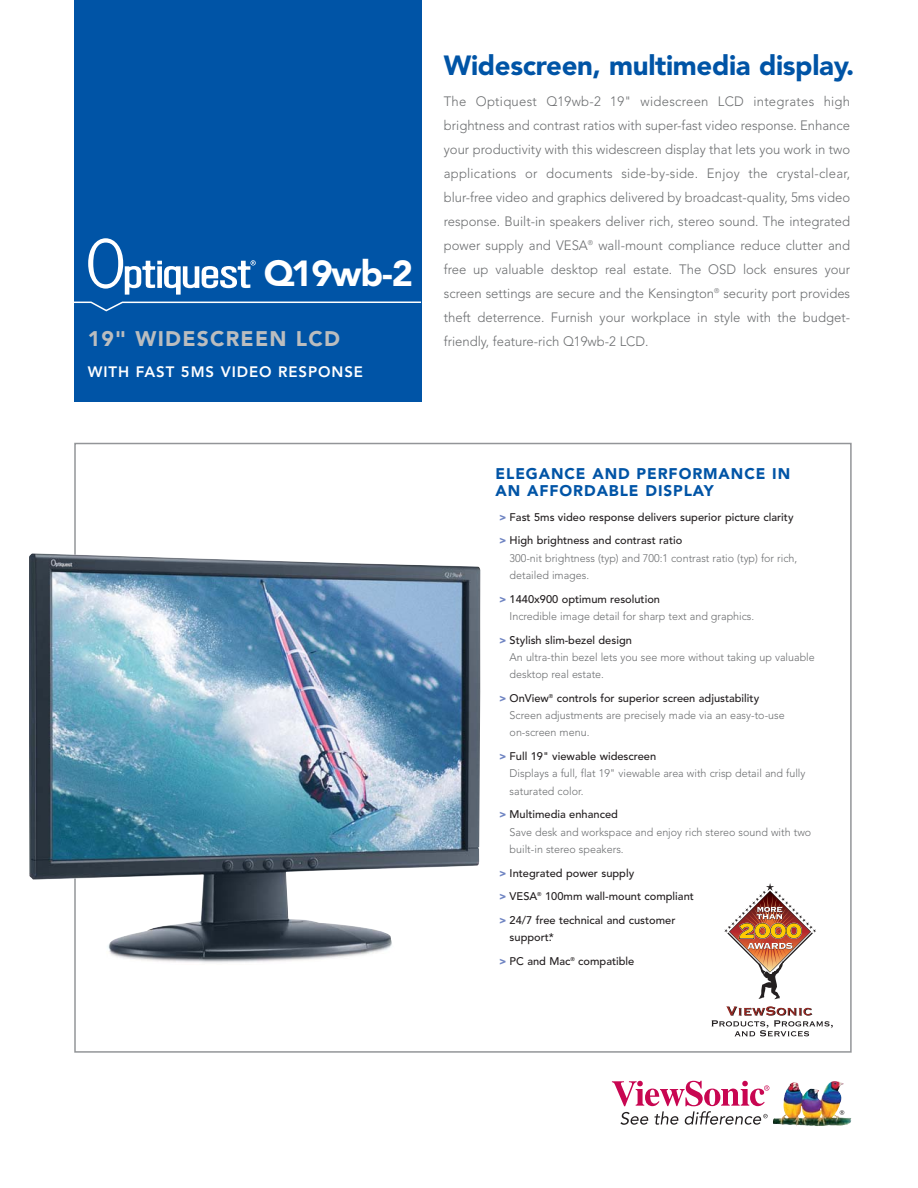
<style>
.page{position:relative;width:918px;height:1188px;background:#fff}
.page>*{position:absolute;margin:0;border:0;box-sizing:border-box;transform-origin:0 0}
.t1{font:900 36px "Avenir";letter-spacing:-.03em;color:#fff}
.t2{font:900 27.6px "Avenir";letter-spacing:-.01em;color:#0054a6}
.t3{font:900 21px "Avenir";letter-spacing:.06em;color:#bbbdbf}
.t4{font:900 15.3px/16.8px "Avenir";letter-spacing:.06em;color:#0054a6}
.t5{font:800 15px "Avenir";letter-spacing:.06em;color:#fff}
.t6{font:300 13.5px/24px "Avenir";color:#6c6e70;text-align:justify}
.t7{font:300 11.1px/17.2px "Avenir";color:#6c6e70}
.t8{font:500 11.1px/23.7px "Avenir";color:#231f20}
.s1{font-weight:900;color:#6f84c2}
.s2{font-weight:500;color:#231f20}
</style>
<div class="page">
<div style="left:74px;top:0;width:347px;height:402px;background:#0054a6"></div>
<svg style="left:74px;top:301px;width:348px;height:11px"></svg>
<svg style="left:88px;top:238px;width:168px;height:57px"></svg>
<img style="left:773px;top:1081px;width:78px;height:45px">
<svg style="left:840px;top:1110px;width:4px;height:5px"></svg>
<svg style="left:612px;top:1081px;width:157px;height:44px"></svg>
<img style="left:29px;top:553px;width:451px;height:413px">
<img style="left:724px;top:883px;width:92px;height:116px">
<svg style="left:712px;top:1006px;width:121px;height:30px"></svg>
<h1 class="t1" style="left:264px;top:259px;width:151px">Q19wb-2</h1>
<h3 class="t3" style="left:88px;top:330px;width:254px">19" WIDESCREEN LCD</h3>
<p class="t5" style="left:88px;top:366px;width:277px">WITH FAST 5MS VIDEO RESPONSE</p>
<h2 class="t2" style="left:444px;top:54px;width:412px">Widescreen, multimedia display.</h2>
<p class="t6" style="left:444px;top:91px;width:408px">The Optiquest Q19wb-2 19" widescreen LCD integrates high brightness and contrast ratios with super-fast video response. Enhance your productivity with this widescreen display that lets you work in two applications or documents side-by-side. Enjoy the crystal-clear, blur-free video and graphics delivered by broadcast-quality, 5ms video response. Built-in speakers deliver rich, stereo sound. The integrated power supply and VESA<sup>®</sup> wall-mount compliance reduce clutter and free up valuable desktop real estate. The OSD lock ensures your screen settings are secure and the Kensington<sup>®</sup> security port provides theft deterrence. Furnish your workplace in style with the budget&shy;friendly, feature-rich Q19wb-2 LCD.</p>
<p class="t4" style="left:496px;top:467px;width:296px">ELEGANCE AND PERFORMANCE IN<br>AN AFFORDABLE DISPLAY</p>
<p class="t8" style="left:499px;top:506px;width:296px"><span class="s1">&gt;</span> Fast 5ms video response delivers superior picture clarity <span class="s1">&gt;</span> High brightness and contrast ratio</p>
<p class="t7" style="left:510px;top:550px;width:289px">300-nit brightness (typ) and 700:1 contrast ratio (typ) for rich, detailed images.</p>
<p class="t7" style="left:510px;top:591px;width:246px;text-indent:-10px"><span class="s1">&gt;</span> <span class="s2">1440x900 optimum resolution<br></span>Incredible image detail for sharp text and graphics.</p>
<p class="t7" style="left:510px;top:632px;width:307px;text-indent:-10px"><span class="s1">&gt;</span> <span class="s2">Stylish slim-bezel design<br></span>An ultra-thin bezel lets you see more without taking up valuable desktop real estate.</p>
<p class="t7" style="left:510px;top:690px;width:277px;text-indent:-10px"><span class="s1">&gt;</span> <span class="s2">OnView</span><sup>®</sup> <span class="s2">controls for superior screen adjustability<br></span>Screen adjustments are precisely made via an easy-to-use on-screen menu.</p>
<p class="t7" style="left:510px;top:749px;width:297px;text-indent:-10px"><span class="s1">&gt;</span> <span class="s2">Full 19" viewable widescreen<br></span>Displays a full, flat 19" viewable area with crisp detail and fully saturated color.</p>
<p class="t7" style="left:510px;top:807px;width:303px;text-indent:-10px"><span class="s1">&gt;</span> <span class="s2">Multimedia enhanced<br></span>Save desk and workspace and enjoy rich stereo sound with two built-in stereo speakers.</p>
<p class="t8" style="left:499px;top:862px;width:196px"><span class="s1">&gt;</span> Integrated power supply<br><span class="s1">&gt;</span> VESA<sup>®</sup> 100mm wall-mount compliant <span class="s1">&gt;</span> 24/7 free technical and customer</p>
<p class="t8" style="left:499px;top:927px;width:137px;text-indent:11px">support.*<br><span class="s1">&gt;</span> PC and Mac<sup>®</sup> compatible</p>
</div>
